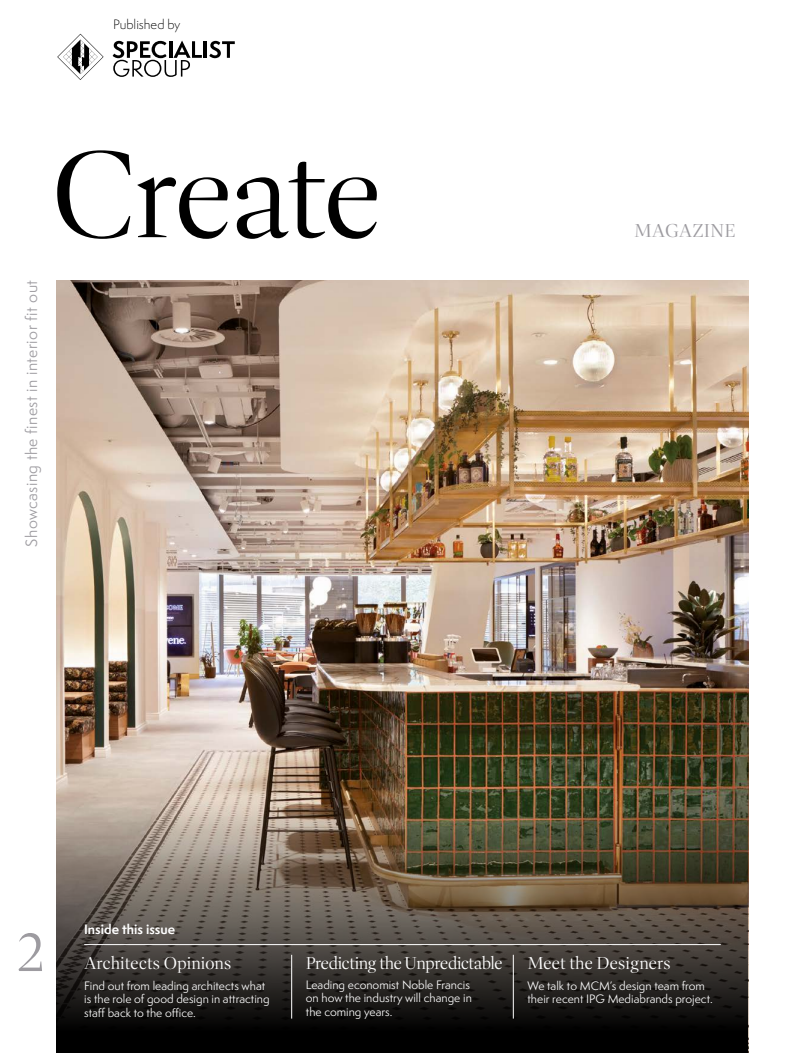
<style>
.page{position:relative;width:805px;height:1053px;background:#fff}
.page>*{position:absolute;margin:0;border:0;box-sizing:border-box;transform-origin:0 0}
.t1{font:300 124.75px "Dashiell Fine";letter-spacing:-.035em;color:#000}
.t2{font:300 57.5px "Dashiell Fine";color:#9d9ba0}
.t3{font:300 19px "Dashiell Fine";color:#9d9ba0}
.t4{font:300 17.5px "Dashiell Fine";letter-spacing:-.005em;color:#fff}
.t5{font:300 17.5px "Dashiell Fine";letter-spacing:-.03em;color:#fff}
.t6{font:15px "Semplicita Pro";letter-spacing:.03em;color:#9d9ba0}
.t7{font:700 12.5px "Semplicita Pro";color:#fff}
.t8{font:300 12.5px "Semplicita Pro";color:#000}
.t9{font:11.25px/13.5px "Semplicita Pro";color:#fff}
</style>
<div class="page">
<img style="left:57px;top:280px;width:691px;height:772px">
<hr style="left:204px;top:41px;width:3px;height:17px;background:#000">
<svg style="left:209px;top:41px;width:26px;height:17px"></svg>
<svg style="left:113px;top:41px;width:89px;height:36px"></svg>
<svg style="left:57px;top:34px;width:46px;height:46px"></svg>
<hr style="left:291px;top:954px;width:1px;height:64px;background:#fff">
<hr style="left:513px;top:954px;width:1px;height:64px;background:#fff">
<hr style="left:84px;top:944px;width:636px;height:1px;background:#fff">
<p class="t8" style="left:113px;top:16px;width:69px">Published by</p>
<h1 class="t1" style="left:51px;top:124px;width:333px">Create</h1>
<h3 class="t6" style="left:21px;top:546px;width:268px;rotate:-90deg">Showcasing the finest in interior fit out</h3>
<h3 class="t3" style="left:634px;top:220px;width:103px">MAGAZINE</h3>
<h2 class="t2" style="left:17px;top:918px;width:30px">2</h2>
<p class="t7" style="left:84px;top:920px;width:92px">Inside this issue</p>
<h3 class="t4" style="left:84px;top:952px;width:149px">Architects Opinions</h3>
<p class="t9" style="left:84px;top:978px;width:187px">Find out from leading architects what is the role of good design in attracting staff back to the office.</p>
<p class="t9" style="left:306px;top:977px;width:167px">Leading economist Noble Francis on how the industry will change in the coming years.</p>
<h3 class="t5" style="left:306px;top:952px;width:198px">Predicting the Unpredictable</h3>
<h3 class="t4" style="left:527px;top:952px;width:145px">Meet the Designers</h3>
<p class="t9" style="left:527px;top:978px;width:187px">We talk to MCM’s design team from their recent IPG Mediabrands project.</p>
</div>
